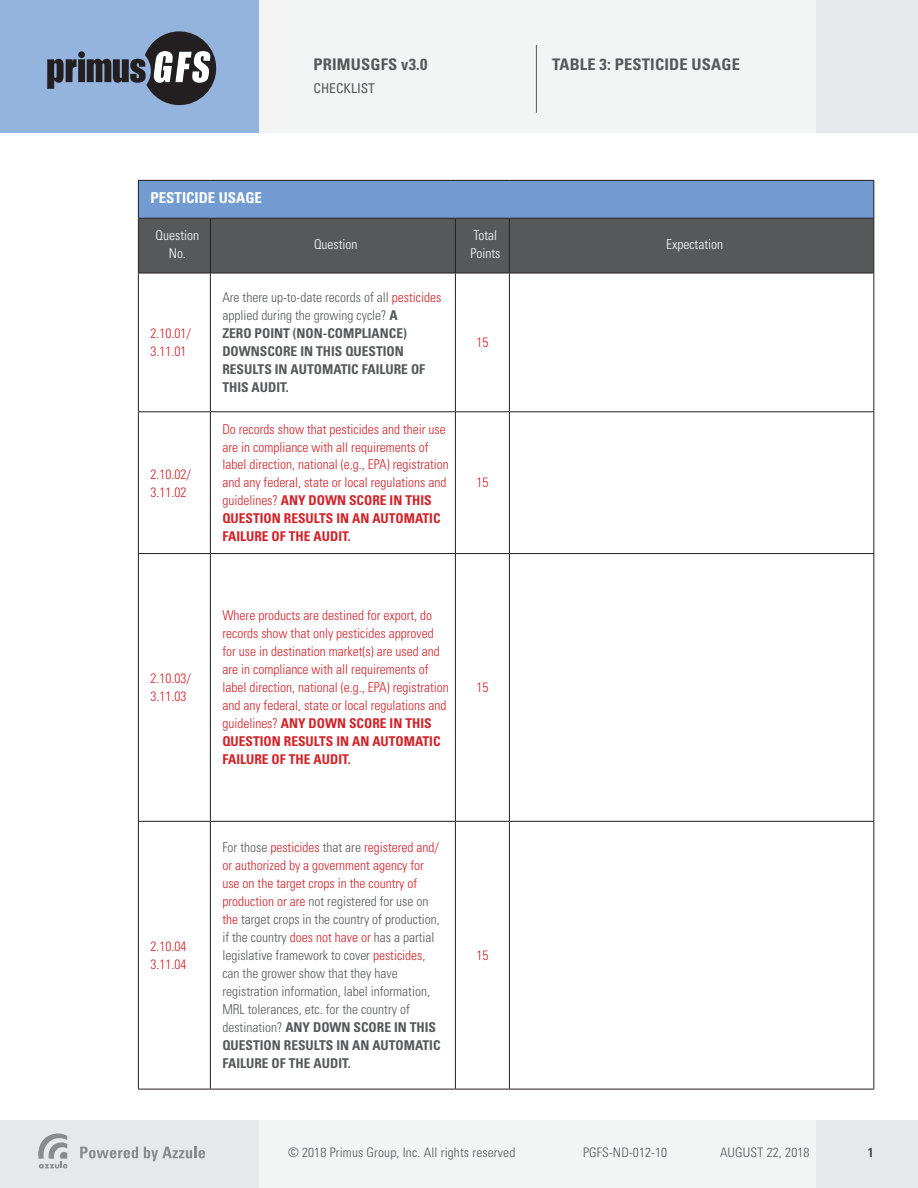
<style>
.page{position:relative;width:918px;height:1188px;background:#fff}
.page>*{position:absolute;margin:0;border:0;box-sizing:border-box;transform-origin:0 0}
.t1{font:700 condensed 16.05px "Univers LT Std";letter-spacing:.01em;color:#57585a}
.t2{font:700 condensed 15px "Univers LT Std";color:#fff}
.t3{font:300 condensed 13.5px/18px "Univers LT Std";color:#d1232a}
.t4{font:300 condensed 13.5px/18px "Univers LT Std";color:#57585a}
.t5{font:700 condensed 13.5px/18px "Univers LT Std";color:#57585a}
.t6{font:300 condensed 13.5px/18px "Univers LT Std";color:#fff;text-align:center}
.t7{font:condensed 13.5px "Univers LT Std";color:#57585a}
.t8{font:300 condensed 13.05px "Univers LT Std";letter-spacing:.01em;color:#57585a}
.t9{font:700 condensed 13.05px "Univers LT Std";color:#57585a}
.s1{font-weight:300}
.s2{font-weight:300;color:#d1232a}
.s3{font-weight:700}
.s4{color:#d1232a}
</style>
<div class="page">
<div style="left:0;top:0;width:918px;height:132px;background:#f3f5f5"></div>
<div style="left:816px;top:0;width:102px;height:132px;background:#e7e8e9"></div>
<div style="left:0;top:0;width:259px;height:133px;background:#94b4dd"></div>
<svg style="left:47px;top:59px;width:30px;height:30px"></svg>
<div style="left:78px;top:59px;width:7px;height:23px;background:#231f20"></div>
<div style="left:78px;top:51px;width:7px;height:7px;background:#231f20;border-radius:50%"></div>
<svg style="left:87px;top:31px;width:129px;height:74px"></svg>
<div style="left:0;top:1120px;width:918px;height:68px;background:#f3f5f5"></div>
<div style="left:816px;top:1120px;width:102px;height:68px;background:#e7e8e9"></div>
<div style="left:0;top:1120px;width:259px;height:68px;background:#e7e8e9"></div>
<svg style="left:80px;top:1147px;width:58px;height:11px"></svg>
<svg style="left:144px;top:1147px;width:61px;height:14px"></svg>
<svg style="left:38px;top:1133px;width:30px;height:35px"></svg>
<hr style="left:536px;top:45px;width:1px;height:68px;background:#57585a">
<div style="left:138px;top:180px;width:736px;height:38px;background:#729cd1"></div>
<div style="left:139px;top:219px;width:734px;height:54px;background:#57585a"></div>
<hr style="left:138px;top:180px;width:72px;height:1px;background:#231f20">
<hr style="left:138px;top:181px;width:1px;height:37px;background:#231f20">
<hr style="left:210px;top:180px;width:245px;height:1px;background:#231f20">
<hr style="left:455px;top:180px;width:54px;height:1px;background:#231f20">
<hr style="left:509px;top:180px;width:365px;height:1px;background:#231f20">
<hr style="left:873px;top:181px;width:1px;height:37px;background:#231f20">
<hr style="left:138px;top:218px;width:72px;height:1px;background:#231f20">
<hr style="left:138px;top:219px;width:1px;height:54px;background:#231f20">
<hr style="left:210px;top:218px;width:245px;height:1px;background:#231f20">
<hr style="left:210px;top:219px;width:1px;height:54px;background:#231f20">
<hr style="left:455px;top:218px;width:54px;height:1px;background:#231f20">
<hr style="left:455px;top:219px;width:1px;height:54px;background:#231f20">
<hr style="left:509px;top:218px;width:365px;height:1px;background:#231f20">
<hr style="left:509px;top:219px;width:1px;height:54px;background:#231f20">
<hr style="left:873px;top:219px;width:1px;height:54px;background:#231f20">
<hr style="left:138px;top:273px;width:72px;height:1px;background:#231f20">
<hr style="left:138px;top:273px;width:1px;height:138px;background:#231f20">
<hr style="left:210px;top:273px;width:245px;height:1px;background:#231f20">
<hr style="left:210px;top:273px;width:1px;height:138px;background:#231f20">
<hr style="left:455px;top:273px;width:54px;height:1px;background:#231f20">
<hr style="left:455px;top:273px;width:1px;height:138px;background:#231f20">
<hr style="left:509px;top:273px;width:365px;height:1px;background:#231f20">
<hr style="left:509px;top:273px;width:1px;height:138px;background:#231f20">
<hr style="left:873px;top:273px;width:1px;height:138px;background:#231f20">
<hr style="left:138px;top:411px;width:72px;height:1px;background:#231f20">
<hr style="left:138px;top:412px;width:1px;height:141px;background:#231f20">
<hr style="left:210px;top:411px;width:245px;height:1px;background:#231f20">
<hr style="left:210px;top:412px;width:1px;height:141px;background:#231f20">
<hr style="left:455px;top:411px;width:54px;height:1px;background:#231f20">
<hr style="left:455px;top:412px;width:1px;height:141px;background:#231f20">
<hr style="left:509px;top:411px;width:365px;height:1px;background:#231f20">
<hr style="left:509px;top:412px;width:1px;height:141px;background:#231f20">
<hr style="left:873px;top:412px;width:1px;height:141px;background:#231f20">
<hr style="left:138px;top:553px;width:72px;height:1px;background:#231f20">
<hr style="left:138px;top:554px;width:1px;height:267px;background:#231f20">
<hr style="left:210px;top:553px;width:245px;height:1px;background:#231f20">
<hr style="left:210px;top:554px;width:1px;height:267px;background:#231f20">
<hr style="left:455px;top:553px;width:54px;height:1px;background:#231f20">
<hr style="left:455px;top:554px;width:1px;height:267px;background:#231f20">
<hr style="left:509px;top:553px;width:365px;height:1px;background:#231f20">
<hr style="left:509px;top:554px;width:1px;height:267px;background:#231f20">
<hr style="left:873px;top:554px;width:1px;height:267px;background:#231f20">
<hr style="left:138px;top:821px;width:72px;height:1px;background:#231f20">
<hr style="left:138px;top:822px;width:1px;height:267px;background:#231f20">
<hr style="left:210px;top:821px;width:245px;height:1px;background:#231f20">
<hr style="left:210px;top:822px;width:1px;height:267px;background:#231f20">
<hr style="left:455px;top:821px;width:54px;height:1px;background:#231f20">
<hr style="left:455px;top:822px;width:1px;height:267px;background:#231f20">
<hr style="left:509px;top:821px;width:365px;height:1px;background:#231f20">
<hr style="left:509px;top:822px;width:1px;height:267px;background:#231f20">
<hr style="left:873px;top:822px;width:1px;height:267px;background:#231f20">
<hr style="left:138px;top:1089px;width:72px;height:1px;background:#231f20">
<hr style="left:210px;top:1089px;width:245px;height:1px;background:#231f20">
<hr style="left:455px;top:1089px;width:54px;height:1px;background:#231f20">
<hr style="left:509px;top:1089px;width:365px;height:1px;background:#231f20">
<p class="t1" style="left:314px;top:55px;width:115px">PRIMUSGFS v3.0</p>
<p class="t7" style="left:314px;top:80px;width:63px">CHECKLIST</p>
<p class="t1" style="left:552px;top:55px;width:189px">TABLE 3: PESTICIDE USAGE</p>
<p class="t2" style="left:150px;top:189px;width:113px">PESTICIDE USAGE</p>
<p class="t6" style="left:156px;top:226px;width:45px">Question<br>No.</p>
<p class="t6" style="left:314px;top:235px;width:45px">Question</p>
<p class="t6" style="left:470px;top:226px;width:31px;text-align:left">Total<br>Points</p>
<p class="t6" style="left:666px;top:235px;width:58px">Expectation</p>
<p class="t3" style="left:150px;top:325px;width:42px">2.10.01/<br>3.11.01</p>
<p class="t3" style="left:150px;top:465px;width:42px">2.10.02/<br>3.11.02</p>
<p class="t3" style="left:150px;top:670px;width:42px">2.10.03/<br>3.11.03</p>
<p class="t3" style="left:150px;top:937px;width:37px">2.10.04<br>3.11.04</p>
<p class="t5" style="left:222px;top:288px;width:220px"><span class="s1">Are there up-to-date records of all</span> <span class="s2">pesticides </span><span class="s1">applied during the growing cycle?</span> A<br>ZERO POINT (NON-COMPLIANCE)<br>DOWNSCORE IN THIS QUESTION<br>RESULTS IN AUTOMATIC FAILURE OF<br>THIS AUDIT.</p>
<p class="t3" style="left:222px;top:420px;width:228px">Do records show that pesticides and their use are in compliance with all requirements of label direction, national (e.g., EPA) registration and any federal, state or local regulations and guidelines? <span class="s3">ANY DOWN SCORE IN THIS QUESTION RESULTS IN AN AUTOMATIC FAILURE OF THE AUDIT.</span></p>
<p class="t3" style="left:222px;top:607px;width:228px">Where products are destined for export, do records show that only pesticides approved for use in destination market(s) are used and are in compliance with all requirements of label direction, national (e.g., EPA) registration and any federal, state or local regulations and guidelines? <span class="s3">ANY DOWN SCORE IN THIS QUESTION RESULTS IN AN AUTOMATIC FAILURE OF THE AUDIT.</span></p>
<p class="t3" style="left:476px;top:333px;width:13px">15</p>
<p class="t3" style="left:476px;top:474px;width:13px">15</p>
<p class="t3" style="left:476px;top:678px;width:13px">15</p>
<p class="t4" style="left:222px;top:838px;width:220px">For those <span class="s4">pesticides</span> that are <span class="s4">registered and/ or authorized by a government agency for use on the target crops in the country of production or are</span> not registered for use on <span class="s4">the</span> target crops in the country of production, if the country <span class="s4">does not have or</span> has a partial legislative framework to cover <span class="s4">pesticides</span>, can the grower show that they have registration information, label information, MRL tolerances, etc. for the country of destination? <span class="s3">ANY DOWN SCORE IN THIS QUESTION RESULTS IN AN AUTOMATIC FAILURE OF THE AUDIT.</span></p>
<p class="t3" style="left:476px;top:946px;width:13px">15</p>
<p class="t8" style="left:288px;top:1145px;width:229px">© 2018 Primus Group, Inc. All rights reserved</p>
<p class="t8" style="left:583px;top:1145px;width:86px">PGFS-ND-012-10</p>
<p class="t8" style="left:720px;top:1145px;width:91px">AUGUST 22, 2018</p>
<p class="t9" style="left:868px;top:1145px;width:7px">1</p>
</div>
